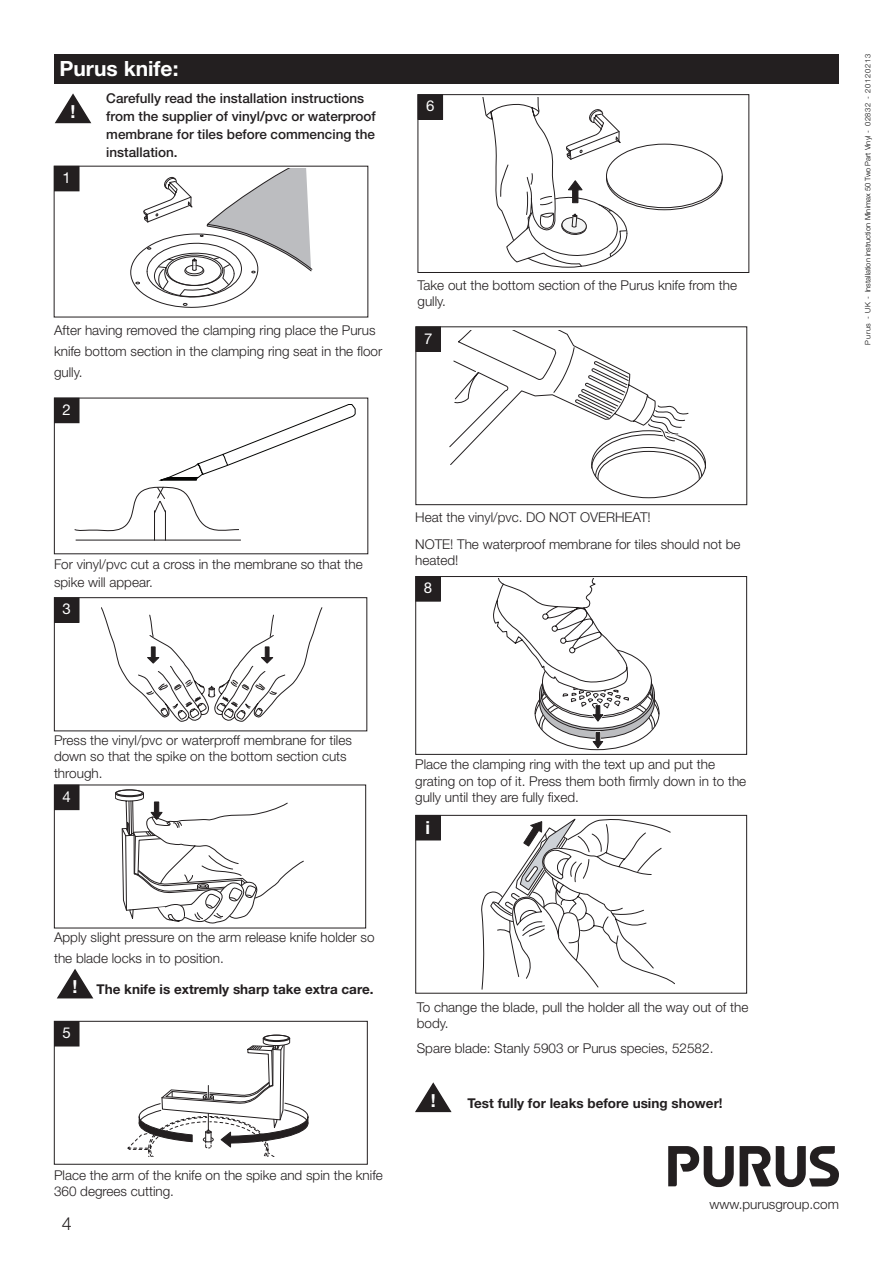
<style>
.page{position:relative;width:893px;height:1263px;background:#fff}
.page>*{position:absolute;margin:0;border:0;box-sizing:border-box;transform-origin:0 0}
.t1{font:700 21px "Helvetica Neue LT Std";color:#fff}
.t2{font:700 18px "Helvetica Neue LT Std";color:#fff}
.t3{font:300 18px "Helvetica Neue LT Std";color:#231f20}
.t4{font:15px "Helvetica Neue LT Std";color:#fff}
.t5{font:300 13.5px/16.5px "Helvetica Neue LT Std";color:#231f20}
.t6{font:500 13.5px/18px "Helvetica Neue LT Std";color:#231f20}
.t7{font:700 13.5px "Helvetica Neue LT Std";color:#231f20}
.t8{font:300 7.5px "Helvetica Neue LT Std";color:#000}
.s1{font-size:18px;color:#fff}
</style>
<div class="page">
<div style="left:54px;top:597px;width:313px;height:134px;border:1px solid #231f20"></div>
<div style="left:55px;top:167px;width:24px;height:24px;background:#231f20"></div>
<div style="left:54px;top:166px;width:26px;height:25px;border:2px solid #231f20"></div>
<div style="left:55px;top:1022px;width:24px;height:24px;background:#231f20"></div>
<div style="left:54px;top:1021px;width:26px;height:25px;border:2px solid #231f20"></div>
<div style="left:55px;top:598px;width:24px;height:24px;background:#231f20"></div>
<div style="left:54px;top:597px;width:26px;height:26px;border:2px solid #231f20"></div>
<div style="left:55px;top:785px;width:24px;height:24px;background:#231f20"></div>
<div style="left:54px;top:785px;width:26px;height:25px;border:2px solid #231f20"></div>
<div style="left:54px;top:785px;width:312px;height:143px;border:1px solid #231f20"></div>
<div style="left:54px;top:1021px;width:314px;height:143px;border:1px solid #231f20"></div>
<svg style="left:115px;top:790px;width:189px;height:133px"></svg>
<svg style="left:128px;top:1034px;width:180px;height:123px"></svg>
<svg style="left:101px;top:607px;width:221px;height:114px"></svg>
<svg style="left:130px;top:169px;width:182px;height:139px"></svg>
<svg style="left:56px;top:968px;width:38px;height:31px"></svg>
<div style="left:416px;top:327px;width:24px;height:24px;background:#231f20"></div>
<div style="left:415px;top:326px;width:26px;height:26px;border:2px solid #231f20"></div>
<div style="left:418px;top:95px;width:24px;height:24px;background:#231f20"></div>
<div style="left:418px;top:94px;width:25px;height:26px;border:2px solid #231f20"></div>
<div style="left:416px;top:816px;width:24px;height:24px;background:#231f20"></div>
<div style="left:415px;top:815px;width:26px;height:25px;border:2px solid #231f20"></div>
<div style="left:418px;top:94px;width:331px;height:179px;border:1px solid #231f20"></div>
<div style="left:415px;top:326px;width:332px;height:179px;border:1px solid #231f20"></div>
<div style="left:415px;top:576px;width:332px;height:179px;border:1px solid #231f20"></div>
<div style="left:415px;top:815px;width:332px;height:178px;border:1px solid #231f20"></div>
<svg style="left:482px;top:98px;width:241px;height:170px"></svg>
<svg style="left:481px;top:819px;width:194px;height:170px"></svg>
<svg style="left:450px;top:331px;width:256px;height:167px"></svg>
<div style="left:416px;top:577px;width:24px;height:24px;background:#231f20"></div>
<div style="left:415px;top:576px;width:26px;height:26px;border:2px solid #231f20"></div>
<svg style="left:493px;top:579px;width:166px;height:171px"></svg>
<div style="left:54px;top:54px;width:785px;height:30px;background:#231f20"></div>
<svg style="left:668px;top:1146px;width:171px;height:41px"></svg>
<svg style="left:54px;top:93px;width:38px;height:31px"></svg>
<div style="left:55px;top:398px;width:24px;height:24px;background:#231f20"></div>
<div style="left:54px;top:398px;width:26px;height:25px;border:2px solid #231f20"></div>
<hr style="left:154px;top:510px;width:1px;height:31px;background:#231f20">
<hr style="left:165px;top:510px;width:1px;height:31px;background:#231f20">
<hr style="left:76px;top:540px;width:165px;height:1px;background:#231f20">
<svg style="left:73px;top:404px;width:283px;height:129px"></svg>
<svg style="left:415px;top:1082px;width:37px;height:31px"></svg>
<h1 class="t1" style="left:60px;top:56px;width:121px">Purus knife:</h1>
<h2 class="t2" style="left:71px;top:100px;width:7px">!</h2>
<p class="t4" style="left:63px;top:169px;width:10px">1</p>
<p class="t6" style="left:106px;top:89px;width:271px">Carefully read the installation instructions from the supplier of vinyl/pvc or waterproof membrane for tiles before commencing the installation.</p>
<p class="t4" style="left:426px;top:97px;width:10px">6</p>
<p class="t5" style="left:418px;top:277px;width:321px">Take out the bottom section of the Purus knife from the gully.</p>
<p class="t5" style="left:54px;top:319px;width:330px;line-height:21px">After having removed the clamping ring place the Purus knife bottom section in the clamping ring seat in the floor gully.</p>
<p class="t4" style="left:424px;top:329px;width:10px">7</p>
<p class="t4" style="left:63px;top:400px;width:10px">2</p>
<p class="t5" style="left:54px;top:555px;width:310px;line-height:18px">For vinyl/pvc cut a cross in the membrane so that the spike will appear.</p>
<p class="t4" style="left:63px;top:600px;width:10px">3</p>
<p class="t5" style="left:415px;top:504px;width:327px;line-height:26.5px">Heat the vinyl/pvc. DO NOT OVERHEAT!<br>NOTE! The waterproof membrane for tiles should not be</p>
<p class="t5" style="left:415px;top:552px;width:45px">heated!</p>
<p class="t4" style="left:424px;top:579px;width:10px">8</p>
<p class="t8" style="left:863px;top:345px;width:292px;rotate:-90deg">Purus - UK - Installation instruction Minimax 50 Two Part Vinyl - 02832 - 20120213</p>
<p class="t5" style="left:54px;top:731px;width:299px">Press the vinyl/pvc or waterproff membrane for tiles down so that the spike on the bottom section cuts through.</p>
<p class="t4" style="left:63px;top:787px;width:10px">4</p>
<p class="t5" style="left:415px;top:756px;width:333px">Place the clamping ring with the text up and put the grating on top of it. Press them both firmly down in to the gully until they are fully fixed.</p>
<h2 class="t2" style="left:426px;top:817px;width:6px">i</h2>
<p class="t5" style="left:54px;top:926px;width:322px;line-height:21px">Apply slight pressure on the arm release knife holder so the blade locks in to position.</p>
<p class="t7" style="left:73px;top:981px;width:302px"><span class="s1">!</span> The knife is extremly sharp take extra care.</p>
<p class="t4" style="left:63px;top:1024px;width:10px">5</p>
<p class="t5" style="left:54px;top:1166px;width:330px">Place the arm of the knife on the spike and spin the knife<br>360 degrees cutting.</p>
<h2 class="t3" style="left:62px;top:1212px;width:12px">4</h2>
<p class="t5" style="left:417px;top:998px;width:333px">To change the blade, pull the holder all the way out of the body.</p>
<p class="t5" style="left:417px;top:1040px;width:298px">Spare blade: Stanly 5903 or Purus species, 52582.</p>
<h2 class="t2" style="left:431px;top:1089px;width:7px">!</h2>
<p class="t7" style="left:467px;top:1094px;width:257px">Test fully for leaks before using shower!</p>
<p class="t5" style="left:709px;top:1196px;width:131px">www.purusgroup.com</p>
</div>
